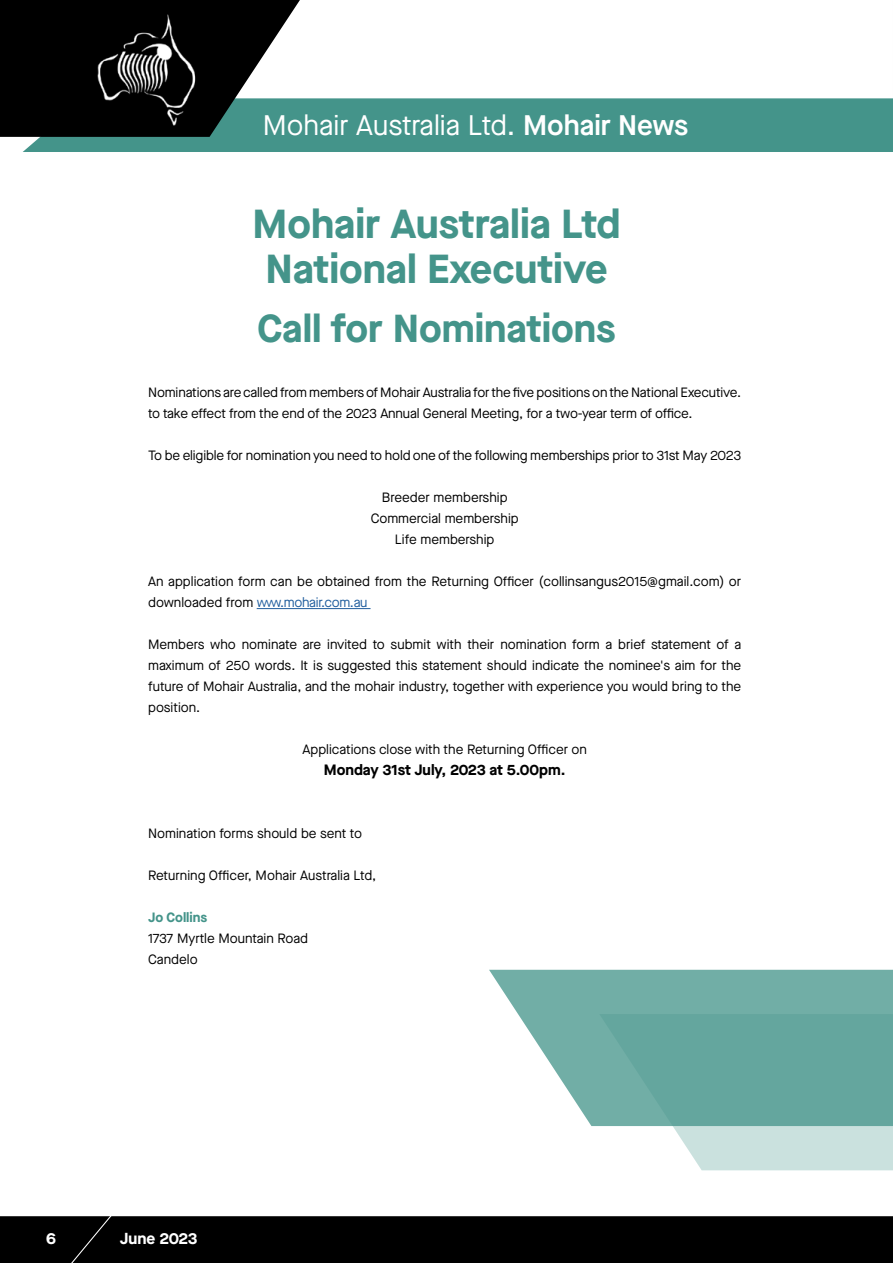
<style>
.page{position:relative;width:893px;height:1263px;background:#fff}
.page>*{position:absolute;margin:0;border:0;box-sizing:border-box;transform-origin:0 0}
.t1{font:700 40.5px/45px "Maison Neue";color:#44948a;text-align:center}
.t2{font:700 39px "Maison Neue";color:#44948a}
.t3{font:28.2px "Maison Neue";color:#fff}
.t4{font:700 15.9px "Maison Neue";letter-spacing:-.01em;color:#fff}
.t5{font:700 15px "Maison Neue";color:#000}
.t6{font:13.5px/21px "Maison Neue";letter-spacing:-.01em;color:#000}
.t7{font:700 13.5px "Maison Neue";color:#44948a}
.s1{font-weight:600}
.s2{color:#215e9e}
</style>
<div class="page">
<div style="left:23px;top:98px;width:870px;height:54px;background:#44948a"></div>
<div style="left:0;top:1216px;width:893px;height:47px;background:#000"></div>
<svg style="left:0;top:0;width:318px;height:137px"></svg>
<img style="left:96px;top:13px;width:100px;height:118px">
<hr style="left:257px;top:608px;width:114px;height:1px;background:#215e9e">
<svg style="left:672px;top:1126px;width:221px;height:44px;fill:#cae1de"></svg>
<svg style="left:489px;top:970px;width:404px;height:156px"></svg>
<h3 class="t3" style="left:263px;top:107px;width:427px">Mohair Australia Ltd. <span class="s1">Mohair News</span></h3>
<h1 class="t1" style="left:253px;top:200px;width:369px">Mohair Australia Ltd<br>National Executive</h1>
<h2 class="t2" style="left:257px;top:301px;width:360px">Call for Nominations</h2>
<p class="t6" style="left:148px;top:382px;width:595px">Nominations are called from members of Mohair Australia for the five positions on the National Executive. to take effect from the end of the 2023 Annual General Meeting, for a two-year term of office.</p>
<p class="t6" style="left:148px;top:445px;width:595px">To be eligible for nomination you need to hold one of the following memberships prior to 31st May 2023</p>
<p class="t6" style="left:371px;top:487px;width:150px;text-align:center">Breeder membership<br>Commercial membership<br>Life membership</p>
<p class="t6" style="left:148px;top:571px;width:595px">An application form can be obtained from the Returning Officer (collinsangus2015@gmail.com) or downloaded from <span class="s2">www.mohair.com.au</span></p>
<p class="t6" style="left:148px;top:634px;width:595px;text-align:justify">Members who nominate are invited to submit with their nomination form a brief statement of a maximum of 250 words. It is suggested this statement should indicate the nominee's aim for the future of Mohair Australia, and the mohair industry, together with experience you would bring to the position.</p>
<p class="t6" style="left:302px;top:739px;width:286px">Applications close with the Returning Officer on</p>
<p class="t5" style="left:324px;top:759px;width:243px">Monday 31st July, 2023 at 5.00pm.</p>
<p class="t6" style="left:148px;top:823px;width:215px">Nomination forms should be sent to</p>
<p class="t6" style="left:148px;top:865px;width:230px">Returning Officer, Mohair Australia Ltd,</p>
<p class="t7" style="left:148px;top:908px;width:61px">Jo Collins</p>
<p class="t6" style="left:148px;top:928px;width:162px">1737 Myrtle Mountain Road<br>Candelo</p>
<p class="t4" style="left:46px;top:1227px;width:11px">6</p>
<p class="t4" style="left:120px;top:1227px;width:80px">June 2023</p>
</div>
